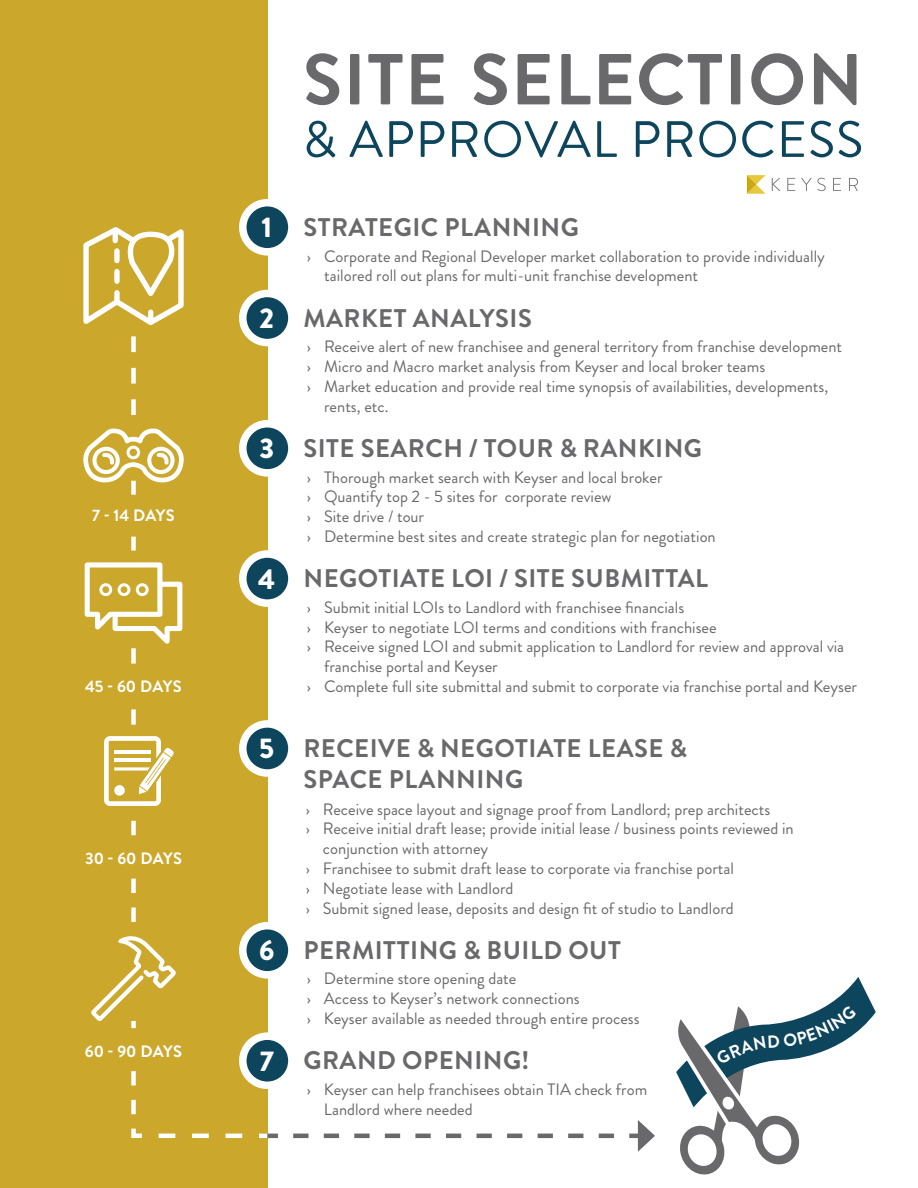
<style>
.page{position:relative;width:918px;height:1188px;background:#fff}
.page>*{position:absolute;margin:0;border:0;box-sizing:border-box;transform-origin:0 0}
.t1{font:700 72px "Brandon Grotesque";letter-spacing:.02em;color:#69696c}
.t2{font:51px "Brandon Grotesque";letter-spacing:.02em;color:#0c455c}
.t3{font:900 28.5px "Brandon Grotesque";color:#fff}
.Bullets{font:700 25.5px "Brandon Grotesque";letter-spacing:.02em;color:#69696c}
.t4{font:16.5px/19.8px "Brandon Grotesque";color:#69696c}
.t5{font:700 16.5px "Brandon Grotesque";color:#fff}
</style>
<div class="page">
<div style="left:0;top:0;width:267px;height:1188px;background:#cba72b"></div>
<svg style="left:131px;top:821px;width:5px;height:101px"></svg>
<div style="left:243px;top:293px;width:49px;height:50px;background:#0c455c;border-radius:50%"></div>
<div style="left:239px;top:290px;width:57px;height:56px;border:8px solid #fff;border-radius:50%"></div>
<div style="left:243px;top:203px;width:49px;height:49px;background:#0c455c;border-radius:50%"></div>
<div style="left:239px;top:199px;width:57px;height:57px;border:8px solid #fff;border-radius:50%"></div>
<div style="left:243px;top:424px;width:49px;height:49px;background:#0c455c;border-radius:50%"></div>
<div style="left:239px;top:420px;width:57px;height:57px;border:8px solid #fff;border-radius:50%"></div>
<div style="left:243px;top:554px;width:49px;height:49px;background:#0c455c;border-radius:50%"></div>
<div style="left:239px;top:550px;width:57px;height:57px;border:8px solid #fff;border-radius:50%"></div>
<svg style="left:243px;top:926px;width:49px;height:49px"></svg>
<div style="left:239px;top:922px;width:57px;height:57px;border:8px solid #fff;border-radius:50%"></div>
<div style="left:243px;top:724px;width:49px;height:49px;background:#0c455c;border-radius:50%"></div>
<div style="left:239px;top:720px;width:57px;height:57px;border:8px solid #fff;border-radius:50%"></div>
<svg style="left:772px;top:178px;width:8px;height:13px"></svg>
<svg style="left:787px;top:178px;width:8px;height:13px"></svg>
<svg style="left:801px;top:178px;width:25px;height:13px"></svg>
<svg style="left:833px;top:178px;width:8px;height:13px"></svg>
<svg style="left:849px;top:178px;width:9px;height:13px"></svg>
<svg style="left:747px;top:175px;width:19px;height:19px"></svg>
<svg style="left:83px;top:227px;width:101px;height:188px"></svg>
<svg style="left:83px;top:428px;width:101px;height:123px"></svg>
<svg style="left:84px;top:562px;width:99px;height:163px"></svg>
<div style="left:99px;top:583px;width:13px;height:13px;border:3px solid #fff;border-radius:50%"></div>
<div style="left:118px;top:583px;width:12px;height:13px;border:3px solid #fff;border-radius:50%"></div>
<div style="left:136px;top:583px;width:13px;height:13px;border:3px solid #fff;border-radius:50%"></div>
<svg style="left:104px;top:736px;width:70px;height:70px"></svg>
<div style="left:89px;top:495px;width:89px;height:41px;background:#cba72b"></div>
<div style="left:81px;top:674px;width:105px;height:25px;background:#cba72b"></div>
<div style="left:82px;top:843px;width:103px;height:31px;background:#cba72b"></div>
<svg style="left:91px;top:934px;width:785px;height:254px"></svg>
<p class="t5" style="left:92px;top:504px;width:84px">7 - 14 DAYS</p>
<p class="t5" style="left:85px;top:675px;width:98px">45 - 60 DAYS</p>
<p class="t5" style="left:85px;top:847px;width:99px">30 - 60 DAYS</p>
<p class="t5" style="left:85px;top:1040px;width:99px">60 - 90 DAYS</p>
<p class="t1" style="left:303px;top:29px;width:562px">SITE SELECTION</p>
<p class="t2" style="left:302px;top:104px;width:562px">&amp; APPROVAL PROCESS</p>
<p class="t3" style="left:261px;top:207px;width:12px">1</p>
<p class="Bullets" style="left:303px;top:209px;width:277px">STRATEGIC PLANNING</p>
<p class="t4" style="left:324px;top:246px;width:502px;text-indent:-17px">› Corporate and Regional Developer market collaboration to provide individually tailored roll out plans for multi-unit franchise development</p>
<p class="t3" style="left:259px;top:298px;width:16px">2</p>
<p class="Bullets" style="left:303px;top:300px;width:230px">MARKET ANALYSIS</p>
<p class="t4" style="left:307px;top:337px;width:537px">› Receive alert of new franchisee and general territory from franchise development</p>
<p class="t4" style="left:307px;top:357px;width:460px">› Micro and Macro market analysis from Keyser and local broker teams</p>
<p class="t4" style="left:324px;top:376px;width:506px;text-indent:-17px">› Market education and provide real time synopsis of availabilities, developments, rents, etc.</p>
<p class="t3" style="left:259px;top:428px;width:16px">3</p>
<p class="Bullets" style="left:303px;top:430px;width:400px">SITE SEARCH / TOUR &amp; RANKING</p>
<p class="t4" style="left:307px;top:467px;width:357px">› Thorough market search with Keyser and local broker</p>
<p class="t4" style="left:307px;top:487px;width:306px">› Quantify top 2 - 5 sites for corporate review</p>
<p class="t4" style="left:307px;top:507px;width:119px">› Site drive / tour</p>
<p class="t4" style="left:307px;top:527px;width:410px">› Determine best sites and create strategic plan for negotiation</p>
<p class="t3" style="left:258px;top:559px;width:19px">4</p>
<p class="Bullets" style="left:303px;top:561px;width:406px">NEGOTIATE LOI / SITE SUBMITTAL</p>
<p class="t4" style="left:307px;top:597px;width:379px">› Submit initial LOIs to Landlord with franchisee financials</p>
<p class="t4" style="left:307px;top:617px;width:411px">› Keyser to negotiate LOI terms and conditions with franchisee</p>
<p class="t4" style="left:324px;top:637px;width:522px;text-indent:-17px">› Receive signed LOI and submit application to Landlord for review and approval via franchise portal and Keyser</p>
<p class="t4" style="left:307px;top:677px;width:552px">› Complete full site submittal and submit to corporate via franchise portal and Keyser</p>
<p class="t3" style="left:259px;top:728px;width:17px">5</p>
<p class="Bullets" style="left:303px;top:730px;width:385px">RECEIVE &amp; NEGOTIATE LEASE &amp;</p>
<p class="Bullets" style="left:303px;top:761px;width:221px">SPACE PLANNING</p>
<p class="t4" style="left:306px;top:799px;width:466px">› Receive space layout and signage proof from Landlord; prep architects</p>
<p class="t4" style="left:323px;top:819px;width:472px;text-indent:-17px">› Receive initial draft lease; provide initial lease / business points reviewed in conjunction with attorney</p>
<p class="t4" style="left:306px;top:859px;width:430px">› Franchisee to submit draft lease to corporate via franchise portal</p>
<p class="t4" style="left:306px;top:878px;width:209px">› Negotiate lease with Landlord</p>
<p class="t4" style="left:306px;top:898px;width:430px">› Submit signed lease, deposits and design fit of studio to Landlord</p>
<p class="t3" style="left:259px;top:930px;width:17px">6</p>
<p class="Bullets" style="left:303px;top:932px;width:319px">PERMITTING &amp; BUILD OUT</p>
<p class="t4" style="left:307px;top:969px;width:211px">› Determine store opening date</p>
<p class="t4" style="left:307px;top:989px;width:275px">› Access to Keyser’s network connections</p>
<p class="t4" style="left:307px;top:1009px;width:334px">› Keyser available as needed through entire process</p>
<p class="t3" style="left:260px;top:1041px;width:16px">7</p>
<p class="Bullets" style="left:303px;top:1043px;width:228px">GRAND OPENING!</p>
<p class="t4" style="left:324px;top:1079px;width:325px;text-indent:-17px">› Keyser can help franchisees obtain TIA check from<br>Landlord where needed</p>
</div>
